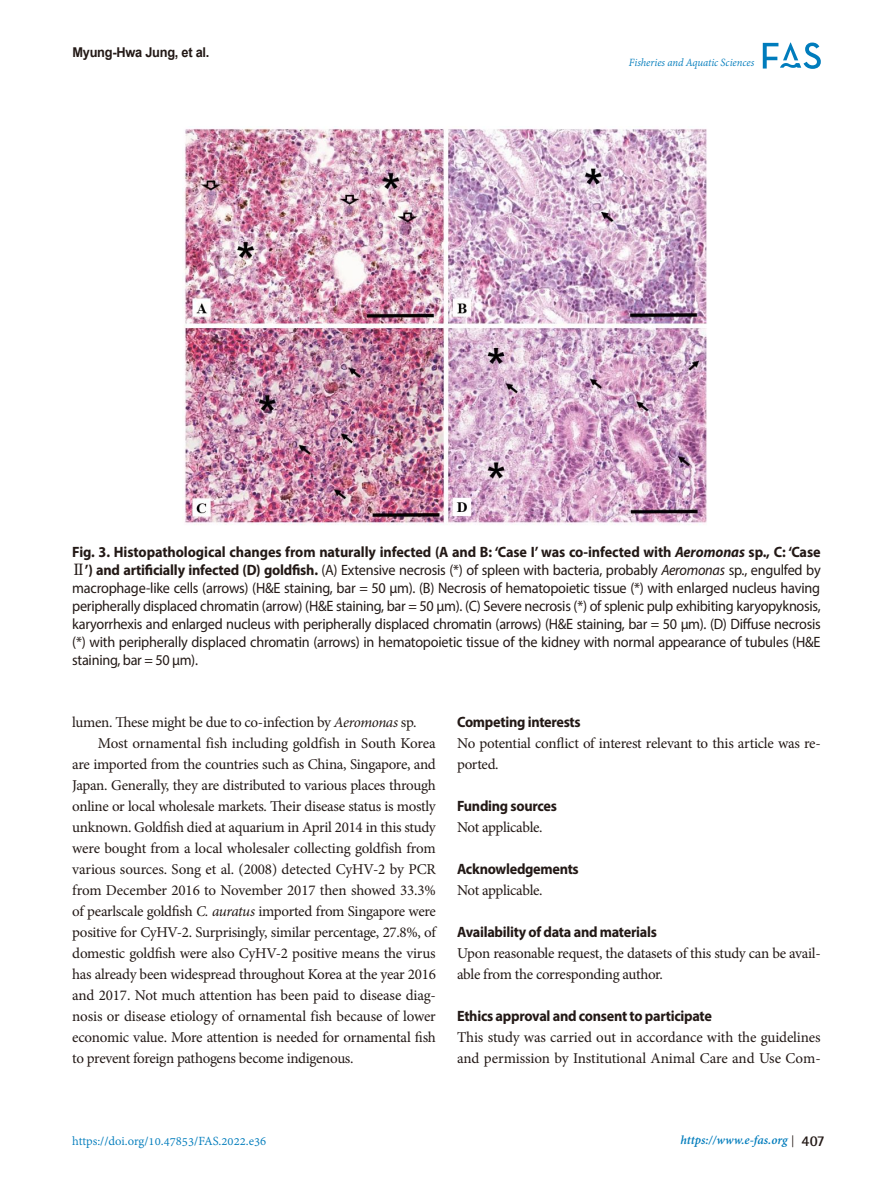
<style>
.page{position:relative;width:893px;height:1191px;background:#fff}
.page>*{position:absolute;margin:0;border:0;box-sizing:border-box;transform-origin:0 0}
.main_text_2nd_more_i{font:15px/21px "Minion Pro";letter-spacing:-.02em;color:#231916;text-align:justify}
.table_title{font:15px/18px "Myriad Pro";letter-spacing:-.015em;color:#231916;text-align:justify;scale:.95 1}
.main_text_1st_no_ind{font:15px/21px "Minion Pro";letter-spacing:-.015em;color:#231916}
.heading_acknowledgem{font:700 15px "Myriad Pro";letter-spacing:-.02em;color:#231916;scale:.95 1}
.t1{font:13.5px "Adobe Devanagari";color:#007cbc}
.t2{font:italic 700 13.5px "Adobe Devanagari";color:#007cbc}
.t3{font:700 13.5px "Arial";letter-spacing:-.02em;color:#231916;scale:.95 1}
.t4{font:italic 12px "Adobe Devanagari";letter-spacing:-.005em;color:#007cbc;scale:.95 1}
.s1{font-weight:700}
.s2{font-weight:700;font-style:italic}
.s3{font-family:"Ko Pub World Batang";font-weight:700}
.s4{font-style:italic}
.s5{font-family:"Helvetica Neue LT Pro";font-weight:300;font-style:normal;font-stretch:condensed;font-size:16.05px;color:#231916}
.s6{font-family:"Rotis Semi Sans Std";font-style:normal;font-size:15px;color:#231916}
</style>
<div class="page">
<svg style="left:763px;top:43px;width:58px;height:26px"></svg>
<img style="left:184px;top:126px;width:523px;height:399px">
<p class="t3" style="left:72px;top:42px;width:146px">Myung-Hwa Jung, et al.</p>
<p class="t4" style="left:629px;top:56px;width:133px">Fisheries and Aquatic Sciences</p>
<p class="table_title" style="left:72px;top:543px;width:789px"><span class="s1">Fig. 3. Histopathological changes from naturally infected (A and B: ‘Case I’ was co-infected with</span> <span class="s2">Aeromonas</span> <span class="s1">sp., C: ‘Case </span><span class="s3">Ⅱ</span><span class="s1">’) and artificially infected (D) goldfish.</span> (A) Extensive necrosis (*) of spleen with bacteria, probably <span class="s4">Aeromonas</span> sp., engulfed by macrophage-like cells (arrows) (H&amp;E staining, bar = 50 µm). (B) Necrosis of hematopoietic tissue (*) with enlarged nucleus having peripherally displaced chromatin (arrow) (H&amp;E staining, bar = 50 µm). (C) Severe necrosis (*) of splenic pulp exhibiting karyopyknosis, karyorrhexis and enlarged nucleus with peripherally displaced chromatin (arrows) (H&amp;E staining, bar = 50 µm). (D) Diffuse necrosis (*) with peripherally displaced chromatin (arrows) in hematopoietic tissue of the kidney with normal appearance of tubules (H&amp;E staining, bar = 50 µm).</p>
<p class="main_text_2nd_more_i" style="left:72px;top:711px;width:346px">lumen. These might be due to co-infection by <span class="s4">Aeromonas</span> sp.</p>
<p class="main_text_2nd_more_i" style="left:72px;top:732px;width:365px;text-indent:26px">Most ornamental fish including goldfish in South Korea are imported from the countries such as China, Singapore, and Japan. Generally, they are distributed to various places through online or local wholesale markets. Their disease status is mostly unknown. Goldfish died at aquarium in April 2014 in this study were bought from a local wholesaler collecting goldfish from various sources. Song et al. (2008) detected CyHV-2 by PCR from December 2016 to November 2017 then showed 33.3% of pearlscale goldfish <span class="s4">C. auratus</span> imported from Singapore were positive for CyHV-2. Surprisingly, similar percentage, 27.8%, of domestic goldfish were also CyHV-2 positive means the virus has already been widespread throughout Korea at the year 2016 and 2017. Not much attention has been paid to disease diag&shy;nosis or disease etiology of ornamental fish because of lower economic value. More attention is needed for ornamental fish to prevent foreign pathogens become indigenous.</p>
<p class="heading_acknowledgem" style="left:457px;top:712px;width:132px">Competing interests</p>
<p class="main_text_1st_no_ind" style="left:457px;top:732px;width:365px">No potential conflict of interest relevant to this article was re&shy;ported.</p>
<p class="heading_acknowledgem" style="left:457px;top:796px;width:106px">Funding sources</p>
<p class="main_text_1st_no_ind" style="left:457px;top:816px;width:87px">Not applicable.</p>
<p class="heading_acknowledgem" style="left:457px;top:859px;width:130px">Acknowledgements</p>
<p class="main_text_1st_no_ind" style="left:457px;top:879px;width:87px">Not applicable.</p>
<p class="heading_acknowledgem" style="left:457px;top:922px;width:212px">Availability of data and materials</p>
<p class="main_text_1st_no_ind" style="left:457px;top:942px;width:365px">Upon reasonable request, the datasets of this study can be avail&shy;able from the corresponding author.</p>
<p class="heading_acknowledgem" style="left:457px;top:1006px;width:270px">Ethics approval and consent to participate</p>
<p class="main_text_1st_no_ind" style="left:457px;top:1026px;width:365px">This study was carried out in accordance with the guidelines and permission by Institutional Animal Care and Use Com-</p>
<p class="t1" style="left:72px;top:1133px;width:196px">https://doi.org/10.47853/FAS.2022.e36</p>
<p class="t2" style="left:680px;top:1132px;width:146px">https://www.e-fas.org <span class="s5">|</span> <span class="s6">407</span></p>
</div>
